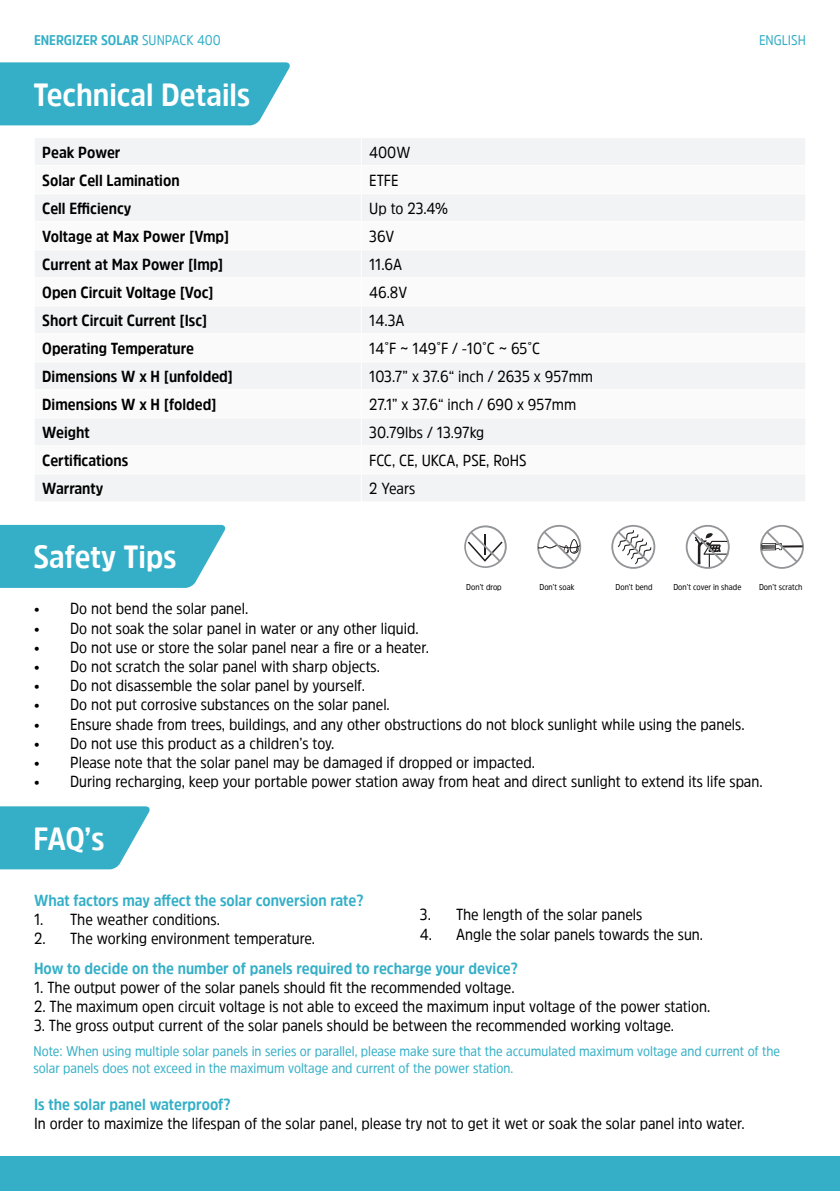
<style>
.page{position:relative;width:840px;height:1191px;background:#fff}
.page>*{position:absolute;margin:0;border:0;box-sizing:border-box;transform-origin:0 0}
.t1{font:700 32px "Energi Pro";color:#fff}
.t2{font:16px "Energi Pro";color:#000}
.t3{font:700 16px "Energi Pro";color:#000}
.t4{font:700 16px "Energi Pro";color:#34afc7}
.t5{font:14px/16.8px "Energi Pro";color:#34afc7}
.t6{font:700 14px "Energi Pro";color:#34afc7}
.t7{font:8.6px "Energi Pro";color:#000}
.s1{font-weight:400}
</style>
<div class="page">
<div style="left:0;top:1157px;width:839px;height:34px;background:#34afc7"></div>
<div style="left:0;top:62px;width:289px;height:63px;background:#34afc7"></div>
<svg style="left:0;top:525px;width:225px;height:63px;background:#41b4ca"></svg>
<svg style="left:760px;top:525px;width:43px;height:44px"></svg>
<svg style="left:537px;top:525px;width:44px;height:44px"></svg>
<svg style="left:464px;top:525px;width:42px;height:43px"></svg>
<svg style="left:465px;top:527px;width:39px;height:39px"></svg>
<svg style="left:467px;top:531px;width:35px;height:31px"></svg>
<svg style="left:611px;top:525px;width:44px;height:44px"></svg>
<svg style="left:685px;top:525px;width:44px;height:44px"></svg>
<div style="left:35px;top:138px;width:770px;height:363px;background:#f2f3f4"></div>
<hr style="left:34px;top:221px;width:327px;height:1px;background:#fff">
<hr style="left:34px;top:277px;width:327px;height:1px;background:#fff">
<hr style="left:34px;top:333px;width:327px;height:1px;background:#fff">
<hr style="left:34px;top:389px;width:327px;height:1px;background:#fff">
<hr style="left:34px;top:445px;width:327px;height:1px;background:#fff">
<hr style="left:361px;top:221px;width:444px;height:1px;background:#fff">
<hr style="left:361px;top:277px;width:444px;height:1px;background:#fff">
<hr style="left:361px;top:333px;width:444px;height:1px;background:#fff">
<hr style="left:361px;top:389px;width:444px;height:1px;background:#fff">
<hr style="left:361px;top:445px;width:444px;height:1px;background:#fff">
<svg style="left:0;top:806px;width:149px;height:63px;background:#49b7cc"></svg>
<p class="t6" style="left:34px;top:30px;width:188px">ENERGIZER SOLAR <span class="s1">SUNPACK 400</span></p>
<p class="t5" style="left:758px;top:31px;width:48px">ENGLISH</p>
<p class="t1" style="left:33px;top:73px;width:218px">Technical Details</p>
<p class="t3" style="left:42px;top:141px;width:80px">Peak Power</p>
<p class="t2" style="left:369px;top:141px;width:43px">400W</p>
<p class="t3" style="left:42px;top:169px;width:139px">Solar Cell Lamination</p>
<p class="t2" style="left:369px;top:169px;width:31px">ETFE</p>
<p class="t3" style="left:42px;top:197px;width:90px">Cell Efficiency</p>
<p class="t2" style="left:369px;top:197px;width:80px">Up to 23.4%</p>
<p class="t3" style="left:42px;top:225px;width:188px">Voltage at Max Power [Vmp]</p>
<p class="t2" style="left:369px;top:225px;width:27px">36V</p>
<p class="t3" style="left:42px;top:253px;width:183px">Current at Max Power [Imp]</p>
<p class="t2" style="left:369px;top:253px;width:34px">11.6A</p>
<p class="t3" style="left:42px;top:281px;width:173px">Open Circuit Voltage [Voc]</p>
<p class="t2" style="left:369px;top:281px;width:39px">46.8V</p>
<p class="t3" style="left:42px;top:309px;width:166px">Short Circuit Current [Isc]</p>
<p class="t2" style="left:369px;top:309px;width:37px">14.3A</p>
<p class="t3" style="left:42px;top:337px;width:153px">Operating Temperature</p>
<p class="t2" style="left:369px;top:337px;width:172px">14˚F ~ 149˚F / -10˚C ~ 65˚C</p>
<p class="t3" style="left:42px;top:365px;width:192px">Dimensions W x H [unfolded]</p>
<p class="t2" style="left:369px;top:365px;width:225px">103.7” x 37.6“ inch / 2635 x 957mm</p>
<p class="t3" style="left:42px;top:393px;width:176px">Dimensions W x H [folded]</p>
<p class="t2" style="left:369px;top:393px;width:208px">27.1” x 37.6“ inch / 690 x 957mm</p>
<p class="t3" style="left:42px;top:421px;width:49px">Weight</p>
<p class="t2" style="left:369px;top:421px;width:116px">30.79lbs / 13.97kg</p>
<p class="t3" style="left:42px;top:449px;width:88px">Certifications</p>
<p class="t2" style="left:369px;top:449px;width:159px">FCC, CE, UKCA, PSE, RoHS</p>
<p class="t3" style="left:42px;top:477px;width:62px">Warranty</p>
<p class="t2" style="left:369px;top:477px;width:47px">2 Years</p>
<p class="t1" style="left:33px;top:535px;width:144px">Safety Tips</p>
<p class="t2" style="left:34px;top:598px;width:216px">• Do not bend the solar panel.</p>
<p class="t2" style="left:34px;top:617px;width:386px">• Do not soak the solar panel in water or any other liquid.</p>
<p class="t2" style="left:34px;top:636px;width:396px">• Do not use or store the solar panel near a fire or a heater.</p>
<p class="t2" style="left:34px;top:655px;width:347px">• Do not scratch the solar panel with sharp objects.</p>
<p class="t2" style="left:34px;top:674px;width:332px">• Do not disassemble the solar panel by yourself.</p>
<p class="t2" style="left:34px;top:694px;width:357px">• Do not put corrosive substances on the solar panel.</p>
<p class="t2" style="left:34px;top:713px;width:711px">• Ensure shade from trees, buildings, and any other obstructions do not block sunlight while using the panels.</p>
<p class="t2" style="left:34px;top:732px;width:302px">• Do not use this product as a children’s toy.</p>
<p class="t2" style="left:34px;top:751px;width:502px">• Please note that the solar panel may be damaged if dropped or impacted.</p>
<p class="t2" style="left:34px;top:770px;width:729px">• During recharging, keep your portable power station away from heat and direct sunlight to extend its life span.</p>
<p class="t7" style="left:466px;top:581px;width:37px">Don’t drop</p>
<p class="t7" style="left:539px;top:581px;width:36px">Don’t soak</p>
<p class="t7" style="left:615px;top:581px;width:38px">Don’t bend</p>
<p class="t7" style="left:673px;top:581px;width:69px">Don’t cover in shade</p>
<p class="t7" style="left:758px;top:581px;width:45px">Don’t scratch</p>
<p class="t1" style="left:33px;top:816px;width:73px">FAQ’s</p>
<p class="t4" style="left:34px;top:889px;width:331px">What factors may affect the solar conversion rate?</p>
<p class="t2" style="left:34px;top:908px;width:187px">1. The weather conditions.</p>
<p class="t2" style="left:34px;top:927px;width:282px">2. The working environment temperature.</p>
<p class="t4" style="left:34px;top:957px;width:485px">How to decide on the number of panels required to recharge your device?</p>
<p class="t2" style="left:34px;top:976px;width:481px">1. The output power of the solar panels should fit the recommended voltage.</p>
<p class="t2" style="left:34px;top:995px;width:677px">2. The maximum open circuit voltage is not able to exceed the maximum input voltage of the power station.</p>
<p class="t2" style="left:34px;top:1015px;width:641px">3. The gross output current of the solar panels should be between the recommended working voltage.</p>
<p class="t2" style="left:420px;top:903px;width:224px">3. The length of the solar panels</p>
<p class="t2" style="left:420px;top:923px;width:284px">4. Angle the solar panels towards the sun.</p>
<p class="t5" style="left:33px;top:1042px;width:747px">Note: When using multiple solar panels in series or parallel, please make sure that the accumulated maximum voltage and current of the solar panels does not exceed in the maximum voltage and current of the power station.</p>
<p class="t4" style="left:34px;top:1093px;width:198px">Is the solar panel waterproof?</p>
<p class="t2" style="left:34px;top:1112px;width:711px">In order to maximize the lifespan of the solar panel, please try not to get it wet or soak the solar panel into water.</p>
</div>
